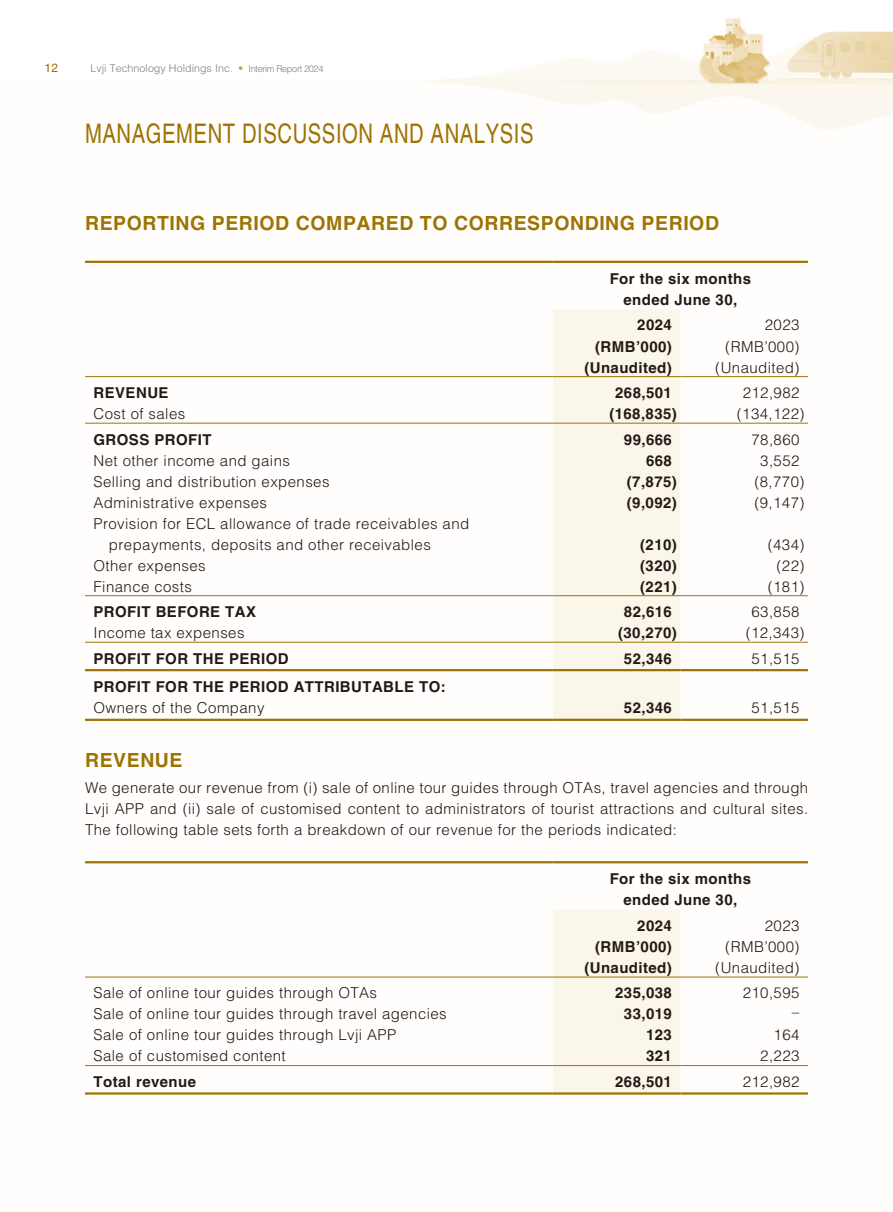
<style>
.page{position:relative;width:893px;height:1212px;background:#fff}
.page>*{position:absolute;margin:0;border:0;box-sizing:border-box;transform-origin:0 0}
.t1{font:27px "Helvetica LT Pro";letter-spacing:.03em;color:#9e7303;scale:.75 1}
.t2{font:700 19.5px "Helvetica LT Pro";letter-spacing:.03em;color:#9e7303}
.t3{font:300 15px/21px "Helvetica LT Pro";letter-spacing:.03em;color:#231916}
.t4{font:700 15px/21px "Helvetica LT Pro";letter-spacing:.03em;color:#231916;text-align:center}
.t5{font:12px "Helvetica LT Pro";color:#9e7303}
.t6{font:300 10.65px "Helvetica LT Pro";letter-spacing:.005em;color:#808080}
.s1{font-family:"M Hei HK";font-weight:500;font-size:10.05px;color:#c0a15c}
.s2{font-size:9.3px}
</style>
<div class="page">
<img style="left:85px;top:18px;width:808px;height:1077px">
<div style="left:553px;top:309px;width:127px;height:410px;background:#fbf6ea"></div>
<hr style="left:85px;top:261px;width:468px;height:2px;background:#9e7303">
<hr style="left:553px;top:261px;width:255px;height:2px;background:#9e7303">
<hr style="left:85px;top:376px;width:468px;height:1px;background:#9e7303">
<hr style="left:553px;top:376px;width:127px;height:1px;background:#9e7303">
<hr style="left:680px;top:376px;width:128px;height:1px;background:#9e7303">
<hr style="left:85px;top:423px;width:468px;height:1px;background:#9e7303">
<hr style="left:553px;top:423px;width:127px;height:1px;background:#9e7303">
<hr style="left:680px;top:423px;width:128px;height:1px;background:#9e7303">
<hr style="left:85px;top:595px;width:468px;height:1px;background:#9e7303">
<hr style="left:553px;top:595px;width:127px;height:1px;background:#9e7303">
<hr style="left:680px;top:595px;width:128px;height:1px;background:#9e7303">
<hr style="left:85px;top:642px;width:468px;height:1px;background:#9e7303">
<hr style="left:553px;top:642px;width:127px;height:1px;background:#9e7303">
<hr style="left:680px;top:642px;width:128px;height:1px;background:#9e7303">
<hr style="left:85px;top:669px;width:468px;height:2px;background:#9e7303">
<hr style="left:553px;top:669px;width:127px;height:2px;background:#9e7303">
<hr style="left:680px;top:669px;width:128px;height:2px;background:#9e7303">
<hr style="left:85px;top:719px;width:468px;height:2px;background:#9e7303">
<hr style="left:553px;top:719px;width:127px;height:2px;background:#9e7303">
<hr style="left:680px;top:719px;width:128px;height:2px;background:#9e7303">
<div style="left:553px;top:910px;width:127px;height:182px;background:#fbf6ea"></div>
<hr style="left:85px;top:861px;width:468px;height:2px;background:#9e7303">
<hr style="left:553px;top:861px;width:255px;height:2px;background:#9e7303">
<hr style="left:85px;top:977px;width:468px;height:1px;background:#9e7303">
<hr style="left:553px;top:977px;width:127px;height:1px;background:#9e7303">
<hr style="left:680px;top:977px;width:128px;height:1px;background:#9e7303">
<hr style="left:85px;top:1065px;width:468px;height:1px;background:#9e7303">
<hr style="left:553px;top:1065px;width:127px;height:1px;background:#9e7303">
<hr style="left:680px;top:1065px;width:128px;height:1px;background:#9e7303">
<hr style="left:85px;top:1092px;width:468px;height:2px;background:#9e7303">
<hr style="left:553px;top:1092px;width:127px;height:2px;background:#9e7303">
<hr style="left:680px;top:1092px;width:128px;height:2px;background:#9e7303">
<p class="t5" style="left:44px;top:61px;width:15px">12</p>
<p class="t6" style="left:90px;top:62px;width:235px">Lvji Technology Holdings Inc. <span class="s1">‧</span> <span class="s2">Interim Report 2024</span></p>
<h1 class="t1" style="left:85px;top:118px;width:600px">MANAGEMENT DISCUSSION AND ANALYSIS</h1>
<h2 class="t2" style="left:85px;top:211px;width:636px">REPORTING PERIOD COMPARED TO CORRESPONDING PERIOD</h2>
<p class="t4" style="left:610px;top:268px;width:143px">For the six months ended June 30,</p>
<p class="t4" style="left:637px;top:315px;width:36px">2024</p>
<p class="t3" style="left:765px;top:314px;width:36px">2023</p>
<p class="t4" style="left:595px;top:336px;width:78px">(RMB’000)</p>
<p class="t3" style="left:725px;top:335px;width:76px">(RMB’000)</p>
<p class="t4" style="left:584px;top:357px;width:89px">(Unaudited)</p>
<p class="t3" style="left:715px;top:356px;width:86px">(Unaudited)</p>
<p class="t4" style="left:94px;top:382px;width:77px">REVENUE</p>
<p class="t4" style="left:615px;top:382px;width:58px">268,501</p>
<p class="t3" style="left:743px;top:382px;width:58px">212,982</p>
<p class="t3" style="left:94px;top:403px;width:93px">Cost of sales</p>
<p class="t4" style="left:609px;top:403px;width:69px">(168,835)</p>
<p class="t3" style="left:737px;top:403px;width:69px">(134,122)</p>
<p class="t4" style="left:94px;top:429px;width:119px">GROSS PROFIT</p>
<p class="t4" style="left:624px;top:429px;width:49px">99,666</p>
<p class="t3" style="left:751px;top:429px;width:49px">78,860</p>
<p class="t3" style="left:94px;top:450px;width:198px">Net other income and gains</p>
<p class="t4" style="left:646px;top:450px;width:27px">668</p>
<p class="t3" style="left:760px;top:450px;width:41px">3,552</p>
<p class="t3" style="left:94px;top:471px;width:237px">Selling and distribution expenses</p>
<p class="t4" style="left:627px;top:471px;width:52px">(7,875)</p>
<p class="t3" style="left:754px;top:471px;width:52px">(8,770)</p>
<p class="t3" style="left:94px;top:492px;width:175px">Administrative expenses</p>
<p class="t4" style="left:627px;top:492px;width:52px">(9,092)</p>
<p class="t3" style="left:754px;top:492px;width:52px">(9,147)</p>
<p class="t3" style="left:109px;top:513px;width:362px;text-indent:-15px">Provision for ECL allowance of trade receivables and prepayments, deposits and other receivables</p>
<p class="t4" style="left:640px;top:534px;width:38px">(210)</p>
<p class="t3" style="left:768px;top:534px;width:38px">(434)</p>
<p class="t3" style="left:94px;top:555px;width:114px">Other expenses</p>
<p class="t4" style="left:640px;top:555px;width:38px">(320)</p>
<p class="t3" style="left:776px;top:555px;width:29px">(22)</p>
<p class="t3" style="left:94px;top:576px;width:100px">Finance costs</p>
<p class="t4" style="left:640px;top:576px;width:38px">(221)</p>
<p class="t3" style="left:768px;top:576px;width:38px">(181)</p>
<p class="t4" style="left:94px;top:601px;width:164px">PROFIT BEFORE TAX</p>
<p class="t4" style="left:624px;top:601px;width:49px">82,616</p>
<p class="t3" style="left:751px;top:601px;width:49px">63,858</p>
<p class="t3" style="left:94px;top:622px;width:152px">Income tax expenses</p>
<p class="t4" style="left:618px;top:622px;width:60px">(30,270)</p>
<p class="t3" style="left:746px;top:622px;width:60px">(12,343)</p>
<p class="t4" style="left:94px;top:648px;width:197px">PROFIT FOR THE PERIOD</p>
<p class="t4" style="left:624px;top:648px;width:49px">52,346</p>
<p class="t3" style="left:751px;top:648px;width:49px">51,515</p>
<p class="t4" style="left:94px;top:676px;width:354px">PROFIT FOR THE PERIOD ATTRIBUTABLE TO:</p>
<p class="t3" style="left:94px;top:697px;width:172px">Owners of the Company</p>
<p class="t4" style="left:624px;top:697px;width:49px">52,346</p>
<p class="t3" style="left:751px;top:697px;width:49px">51,515</p>
<h2 class="t2" style="left:85px;top:749px;width:99px">REVENUE</h2>
<p class="t3" style="left:85px;top:777px;width:725px;text-align:justify">We generate our revenue from (i) sale of online tour guides through OTAs, travel agencies and through Lvji APP and (ii) sale of customised content to administrators of tourist attractions and cultural sites.<br>The following table sets forth a breakdown of our revenue for the periods indicated:</p>
<p class="t4" style="left:610px;top:869px;width:143px">For the six months ended June 30,</p>
<p class="t4" style="left:637px;top:915px;width:36px">2024</p>
<p class="t3" style="left:765px;top:915px;width:36px">2023</p>
<p class="t4" style="left:595px;top:936px;width:78px">(RMB’000)</p>
<p class="t3" style="left:725px;top:936px;width:76px">(RMB’000)</p>
<p class="t4" style="left:584px;top:957px;width:89px">(Unaudited)</p>
<p class="t3" style="left:715px;top:957px;width:86px">(Unaudited)</p>
<p class="t3" style="left:94px;top:982px;width:285px">Sale of online tour guides through OTAs</p>
<p class="t4" style="left:615px;top:983px;width:58px">235,038</p>
<p class="t3" style="left:743px;top:982px;width:58px">210,595</p>
<p class="t3" style="left:94px;top:1003px;width:355px">Sale of online tour guides through travel agencies</p>
<p class="t4" style="left:624px;top:1004px;width:49px">33,019</p>
<p class="t3" style="left:792px;top:1001px;width:9px">–</p>
<p class="t3" style="left:94px;top:1024px;width:304px">Sale of online tour guides through Lvji APP</p>
<p class="t4" style="left:646px;top:1025px;width:27px">123</p>
<p class="t3" style="left:774px;top:1024px;width:27px">164</p>
<p class="t3" style="left:94px;top:1045px;width:194px">Sale of customised content</p>
<p class="t4" style="left:646px;top:1046px;width:27px">321</p>
<p class="t3" style="left:760px;top:1045px;width:41px">2,223</p>
<p class="t4" style="left:94px;top:1071px;width:104px">Total revenue</p>
<p class="t4" style="left:615px;top:1071px;width:58px">268,501</p>
<p class="t3" style="left:743px;top:1071px;width:58px">212,982</p>
</div>
